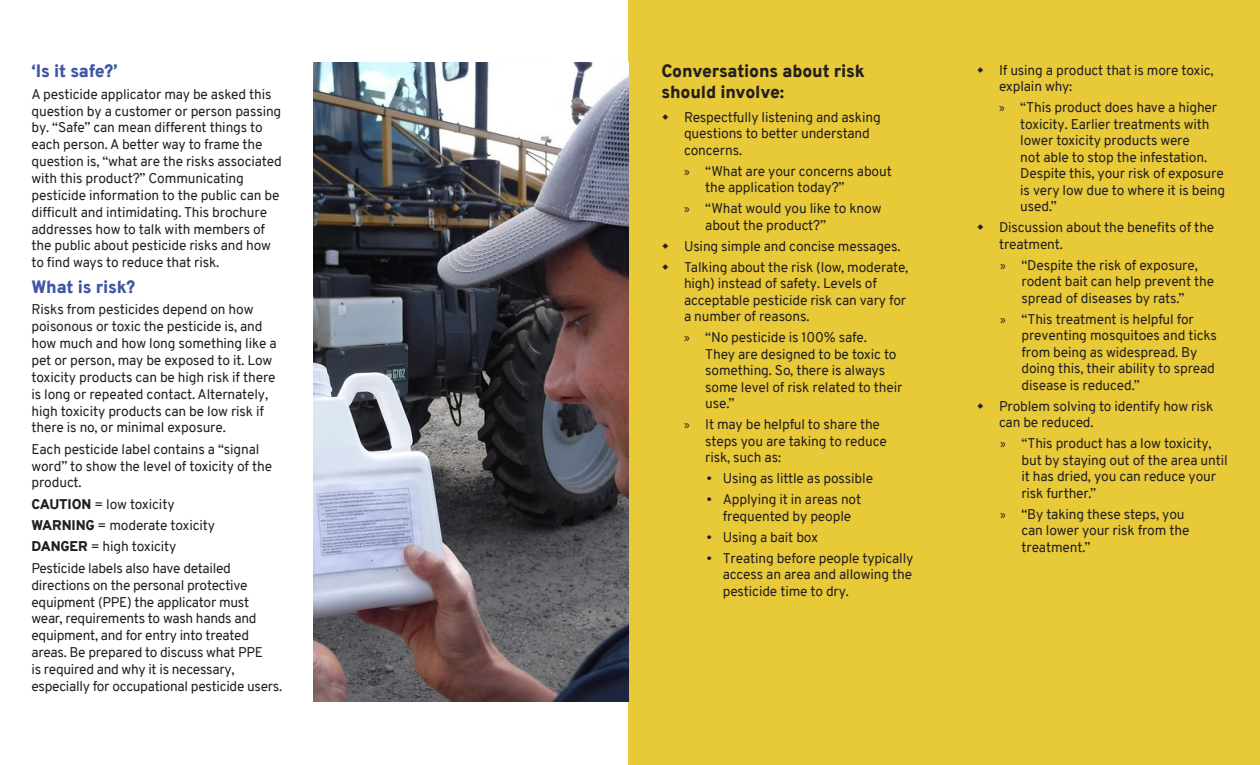
<style>
.page{position:relative;width:1260px;height:765px;background:#fff}
.page>*{position:absolute;margin:0;border:0;box-sizing:border-box;transform-origin:0 0}
.t1{font:900 17.5px/21px "Overpass";letter-spacing:-.01em;color:#231f20}
.Bullets_big{font:900 17.5px "Overpass";letter-spacing:-.01em;color:#3f56a5}
.Bullets_big-2{font:13.75px/16.5px "Overpass";letter-spacing:-.01em;color:#231f20}
.s1{font-weight:900}
.s2{font-family:"Myriad Pro"}
</style>
<div class="page">
<div style="left:628px;top:0;width:632px;height:765px;background:#e8c938"></div>
<img style="left:314px;top:63px;width:314px;height:639px">
<p class="Bullets_big" style="left:32px;top:58px;width:88px">‘Is it safe?’</p>
<p class="Bullets_big-2" style="left:32px;top:86px;width:252px;line-height:16.9px">A pesticide applicator may be asked this question by a customer or person passing by. “Safe” can mean different things to each person. A better way to frame the question is, “what are the risks associated with this product?” Communicating pesticide information to the public can be difficult and intimidating. This brochure addresses how to talk with members of the public about pesticide risks and how to find ways to reduce that risk.</p>
<p class="Bullets_big" style="left:32px;top:274px;width:105px">What is risk?</p>
<p class="Bullets_big-2" style="left:32px;top:301px;width:247px;line-height:16.9px">Risks from pesticides depend on how poisonous or toxic the pesticide is, and how much and how long something like a pet or person, may be exposed to it. Low toxicity products can be high risk if there is long or repeated contact. Alternately, high toxicity products can be low risk if there is no, or minimal exposure.</p>
<p class="Bullets_big-2" style="left:32px;top:441px;width:242px;line-height:16.9px">Each pesticide label contains a “signal word” to show the level of toxicity of the product.</p>
<p class="Bullets_big-2" style="left:32px;top:496px;width:145px"><span class="s1">CAUTION</span> = low toxicity</p>
<p class="Bullets_big-2" style="left:32px;top:517px;width:185px"><span class="s1">WARNING</span> = moderate toxicity</p>
<p class="Bullets_big-2" style="left:32px;top:539px;width:146px"><span class="s1">DANGER</span> = high toxicity</p>
<p class="Bullets_big-2" style="left:32px;top:560px;width:252px;line-height:16.9px">Pesticide labels also have detailed directions on the personal protective equipment (PPE) the applicator must wear, requirements to wash hands and equipment, and for entry into treated areas. Be prepared to discuss what PPE<br>is required and why it is necessary, especially for occupational pesticide users.</p>
<p class="t1" style="left:662px;top:60px;width:205px">Conversations about risk should involve:</p>
<p class="Bullets_big-2" style="left:684px;top:109px;width:198px">Respectfully listening and asking questions to better understand concerns.</p>
<p class="Bullets_big-2" style="left:705px;top:163px;width:188px;text-indent:-21px"><span class="s2">x</span> “What are your concerns about the application today?”</p>
<p class="Bullets_big-2" style="left:705px;top:200px;width:178px;text-indent:-21px"><span class="s2">x</span> “What would you like to know about the product?”</p>
<p class="Bullets_big-2" style="left:684px;top:238px;width:218px">Using simple and concise messages.</p>
<p class="Bullets_big-2" style="left:684px;top:259px;width:226px">Talking about the risk (low, moderate, high) instead of safety. Levels of acceptable pesticide risk can vary for a number of reasons.</p>
<p class="Bullets_big-2" style="left:705px;top:329px;width:199px;text-indent:-21px"><span class="s2">x</span> “No pesticide is 100% safe.<br>They are designed to be toxic to something. So, there is always some level of risk related to their use.”</p>
<p class="Bullets_big-2" style="left:705px;top:416px;width:183px;text-indent:-21px"><span class="s2">x</span> It may be helpful to share the steps you are taking to reduce risk, such as:</p>
<p class="Bullets_big-2" style="left:707px;top:470px;width:168px">• Using as little as possible</p>
<p class="Bullets_big-2" style="left:707px;top:491px;width:156px;text-align:center">• Applying it in areas not frequented by people</p>
<p class="Bullets_big-2" style="left:707px;top:529px;width:113px">• Using a bait box</p>
<p class="Bullets_big-2" style="left:723px;top:550px;width:192px;text-align:justify;text-indent:-16px">• Treating before people typically access an area and allowing the pesticide time to dry.</p>
<p class="Bullets_big-2" style="left:999px;top:62px;width:216px">If using a product that is more toxic, explain why:</p>
<p class="Bullets_big-2" style="left:1020px;top:99px;width:207px;text-indent:-21px"><span class="s2">x</span> “This product does have a higher toxicity. Earlier treatments with lower toxicity products were<br>not able to stop the infestation.<br>Despite this, your risk of exposure is very low due to where it is being used.”</p>
<p class="Bullets_big-2" style="left:999px;top:219px;width:217px">Discussion about the benefits of the treatment.</p>
<p class="Bullets_big-2" style="left:1022px;top:257px;width:194px;text-indent:-21px"><span class="s2">x</span> “Despite the risk of exposure, rodent bait can help prevent the spread of diseases by rats.”</p>
<p class="Bullets_big-2" style="left:1022px;top:311px;width:197px;text-indent:-21px"><span class="s2">x</span> “This treatment is helpful for preventing mosquitoes and ticks from being as widespread. By doing this, their ability to spread disease is reduced.”</p>
<p class="Bullets_big-2" style="left:999px;top:398px;width:216px">Problem solving to identify how risk can be reduced.</p>
<p class="Bullets_big-2" style="left:1022px;top:435px;width:208px;text-indent:-21px"><span class="s2">x</span> “This product has a low toxicity, but by staying out of the area until it has dried, you can reduce your risk further.”</p>
<p class="Bullets_big-2" style="left:1022px;top:506px;width:169px;text-indent:-21px"><span class="s2">x</span> “By taking these steps, you can lower your risk from the treatment.”</p>
</div>
